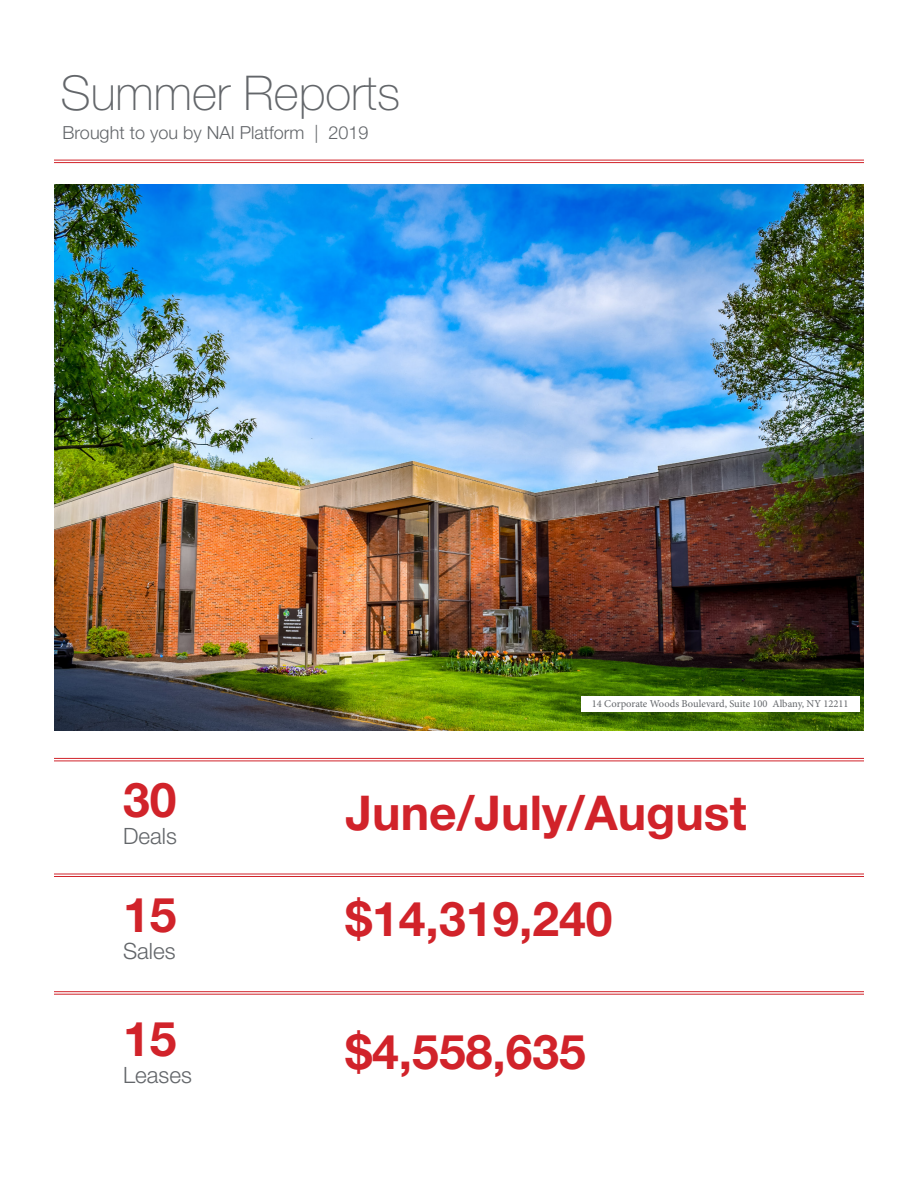
<style>
.page{position:relative;width:918px;height:1188px;background:#fff}
.page>*{position:absolute;margin:0;border:0;box-sizing:border-box;transform-origin:0 0}
.t1{font:700 48px "Helvetica Neue LT Std";color:#d1232a}
.t2{font:100 48px "Helvetica Neue LT Std";color:#63666a}
.t3{font:300 22.5px "Helvetica Neue LT Std";color:#63666a}
.t4{font:300 18px "Helvetica Neue LT Std";color:#63666a}
.t5{font:10.5px "Minion Pro";color:#63666a}
</style>
<div class="page">
<img style="left:54px;top:185px;width:810px;height:545px">
<hr style="left:54px;top:162px;width:810px;height:1px;background:#d1232a">
<hr style="left:54px;top:160px;width:810px;height:1px;background:#d1232a">
<hr style="left:54px;top:761px;width:810px;height:1px;background:#d1232a">
<hr style="left:54px;top:758px;width:810px;height:1px;background:#d1232a">
<hr style="left:54px;top:876px;width:810px;height:1px;background:#d1232a">
<hr style="left:54px;top:874px;width:810px;height:1px;background:#d1232a">
<hr style="left:54px;top:994px;width:810px;height:1px;background:#d1232a">
<hr style="left:54px;top:991px;width:810px;height:1px;background:#d1232a">
<div style="left:581px;top:697px;width:279px;height:15px;background:#fff"></div>
<p class="t2" style="left:60px;top:65px;width:341px">Summer Reports</p>
<p class="t4" style="left:63px;top:122px;width:307px">Brought to you by NAI Platform | 2019</p>
<p class="t5" style="left:592px;top:696px;width:258px">14 Corporate Woods Boulevard, Suite 100 Albany, NY 12211</p>
<p class="t1" style="left:123px;top:770px;width:55px">30</p>
<p class="t3" style="left:123px;top:822px;width:55px">Deals</p>
<p class="t1" style="left:123px;top:885px;width:55px">15</p>
<p class="t3" style="left:123px;top:937px;width:54px">Sales</p>
<p class="t1" style="left:123px;top:1009px;width:55px">15</p>
<p class="t3" style="left:123px;top:1061px;width:70px">Leases</p>
<p class="t1" style="left:346px;top:783px;width:403px">June/July/August</p>
<p class="t1" style="left:346px;top:889px;width:268px">$14,319,240</p>
<p class="t1" style="left:346px;top:1022px;width:242px">$4,558,635</p>
</div>
